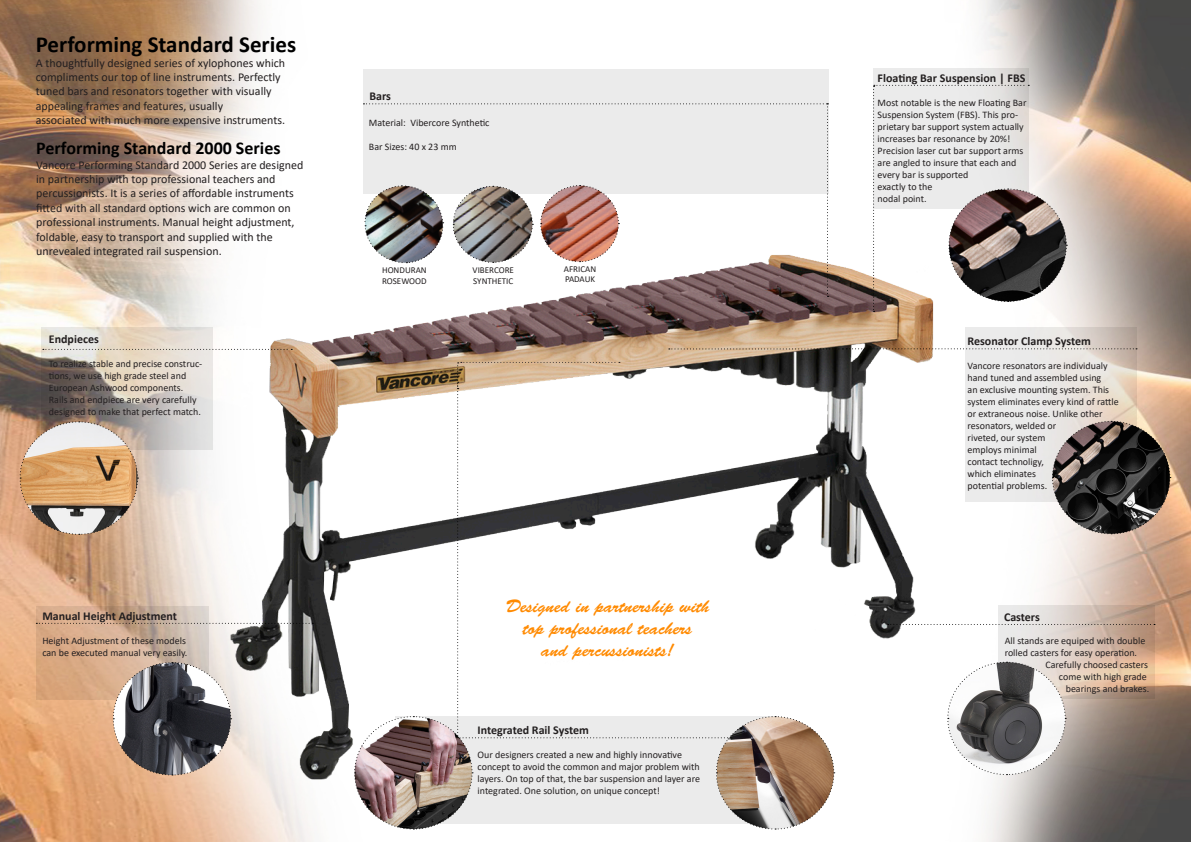
<style>
.page{position:relative;width:1191px;height:842px;background:#fff}
.page>*{position:absolute;margin:0;border:0;box-sizing:border-box;transform-origin:0 0}
.t1{font:700 23px "Calibri";color:#000}
.t2{font:18px "Brush Script Std";color:#ff8a00}
.t3{font:700 18px "Calibri";color:#000}
.t4{font:12px/14.4px "Calibri";color:#231f20}
.t5{font:700 12px "Calibri";color:#231f20}
.t6{font:10px/12px "Calibri";color:#231f20}
.t7{font:9px "Calibri";color:#231f20}
</style>
<div class="page">
<img style="left:0;top:0;width:1191px;height:842px">
<div style="left:363px;top:69px;width:465px;height:124px;background:#ebebeb"></div>
<svg style="left:41px;top:327px;width:172px;height:123px;background:#c2bab2"></svg>
<svg style="left:36px;top:606px;width:173px;height:93px;background:#d2ae92"></svg>
<svg style="left:964px;top:327px;width:172px;height:174px;background:#e7e4e0"></svg>
<img style="left:226px;top:247px;width:718px;height:540px">
<svg style="left:998px;top:605px;width:157px;height:94px;background:#d6c2b4"></svg>
<svg style="left:873px;top:69px;width:155px;height:16px;background:#e5e4e3"></svg>
<svg style="left:887px;top:624px;width:268px;height:1px"></svg>
<svg style="left:43px;top:349px;width:249px;height:1px"></svg>
<svg style="left:36px;top:623px;width:277px;height:1px"></svg>
<svg style="left:669px;top:348px;width:468px;height:1px"></svg>
<svg style="left:363px;top:103px;width:465px;height:194px"></svg>
<svg style="left:112px;top:661px;width:120px;height:115px;background:#7b7371"></svg>
<svg style="left:1051px;top:420px;width:119px;height:115px;background:#5e5652"></svg>
<svg style="left:946px;top:661px;width:120px;height:115px"></svg>
<svg style="left:19px;top:421px;width:119px;height:114px;background:#ca8"></svg>
<svg style="left:873px;top:85px;width:194px;height:227px"></svg>
<svg style="left:354px;top:362px;width:480px;height:468px"></svg>
<p class="t1" style="left:36px;top:28px;width:262px">Performing Standard Series</p>
<p class="t4" style="left:36px;top:55px;width:251px">A thoughtfully designed series of xylophones which compliments our top of line instruments. Perfectly tuned bars and resonators together with visually</p>
<p class="t4" style="left:36px;top:98px;width:189px">appealing frames and features, usually</p>
<p class="t4" style="left:36px;top:113px;width:251px">associated with much more expensive instruments.</p>
<p class="t6" style="left:369px;top:116px;width:122px">Material: Vibercore Synthetic</p>
<p class="t6" style="left:369px;top:140px;width:89px">Bar Sizes: 40 x 23 mm</p>
<p class="t5" style="left:369px;top:87px;width:23px">Bars</p>
<p class="t3" style="left:36px;top:135px;width:246px">Performing Standard 2000 Series</p>
<p class="t4" style="left:36px;top:157px;width:269px">Vancore Performing Standard 2000 Series are designed in partnership with top professional teachers and percussionists. It is a series of affordable instruments fitted with all standard options wich are common on professional instruments. Manual height adjustment, foldable, easy to transport and supplied with the</p>
<p class="t4" style="left:36px;top:243px;width:187px">unrevealed integrated rail suspension.</p>
<p class="t5" style="left:49px;top:330px;width:52px">Endpieces</p>
<p class="t6" style="left:49px;top:357px;width:155px">To realize stable and precise construc&shy;tions, we use high grade steel and<br>European Ashwood components.</p>
<p class="t6" style="left:49px;top:393px;width:154px">Rails and endpiece are very carefully designed to make that perfect match.</p>
<p class="t7" style="left:382px;top:264px;width:46px">HONDURAN</p>
<p class="t7" style="left:382px;top:275px;width:46px">ROSEWOOD</p>
<p class="t7" style="left:472px;top:264px;width:43px">VIBERCORE</p>
<p class="t7" style="left:473px;top:274px;width:42px">SYNTHETIC</p>
<p class="t7" style="left:564px;top:262px;width:34px">AFRICAN</p>
<p class="t7" style="left:565px;top:273px;width:32px">PADAUK</p>
<p class="t5" style="left:42px;top:607px;width:136px">Manual Height Adjustment</p>
<p class="t6" style="left:42px;top:634px;width:147px">Height Adjustment of these models can be executed manual very easily.</p>
<p class="t2" style="left:506px;top:596px;width:205px">Designed in partnership with</p>
<p class="t2" style="left:523px;top:618px;width:171px">top professional teachers</p>
<p class="t2" style="left:541px;top:640px;width:134px">and percussionists!</p>
<p class="t5" style="left:477px;top:721px;width:113px">Integrated Rail System</p>
<p class="t6" style="left:477px;top:748px;width:206px">Our designers created a new and highly innovative</p>
<p class="t6" style="left:477px;top:760px;width:224px;text-align:justify">concept to avoid the common and major problem with layers. On top of that, the bar suspension and layer are integrated. One solution, on unique concept!</p>
<p class="t5" style="left:877px;top:70px;width:149px">Floating Bar Suspension | FBS</p>
<p class="t6" style="left:877px;top:97px;width:150px">Most notable is the new Floating Bar Suspension System (FBS). This pro&shy;prietary bar support system actually increases bar resonance by 20%!<br>Precision laser cut bar support arms are angled to insure that each and every bar is supported</p>
<p class="t6" style="left:877px;top:181px;width:56px">exactly to the</p>
<p class="t6" style="left:877px;top:193px;width:50px">nodal point.</p>
<p class="t5" style="left:967px;top:332px;width:125px">Resonator Clamp System</p>
<p class="t6" style="left:967px;top:359px;width:153px">Vancore resonators are individualy hand tuned and assembled using<br>an exclusive mounting system. This system eliminates every kind of rattle or extraneous noise. Unlike other resonators, welded or</p>
<p class="t6" style="left:967px;top:431px;width:79px">riveted, our system</p>
<p class="t6" style="left:967px;top:443px;width:71px">employs minimal</p>
<p class="t6" style="left:967px;top:455px;width:78px">contact technoligy,</p>
<p class="t6" style="left:967px;top:467px;width:70px">which eliminates</p>
<p class="t6" style="left:967px;top:479px;width:81px">potential problems.</p>
<p class="t5" style="left:1004px;top:608px;width:37px">Casters</p>
<p class="t6" style="left:1004px;top:634px;width:142px">All stands are equiped with double rolled casters for easy operation.</p>
<p class="t6" style="left:1045px;top:658px;width:104px">Carefully choosed casters</p>
<p class="t6" style="left:1059px;top:670px;width:89px">come with high grade</p>
<p class="t6" style="left:1065px;top:682px;width:85px">bearings and brakes.</p>
</div>
